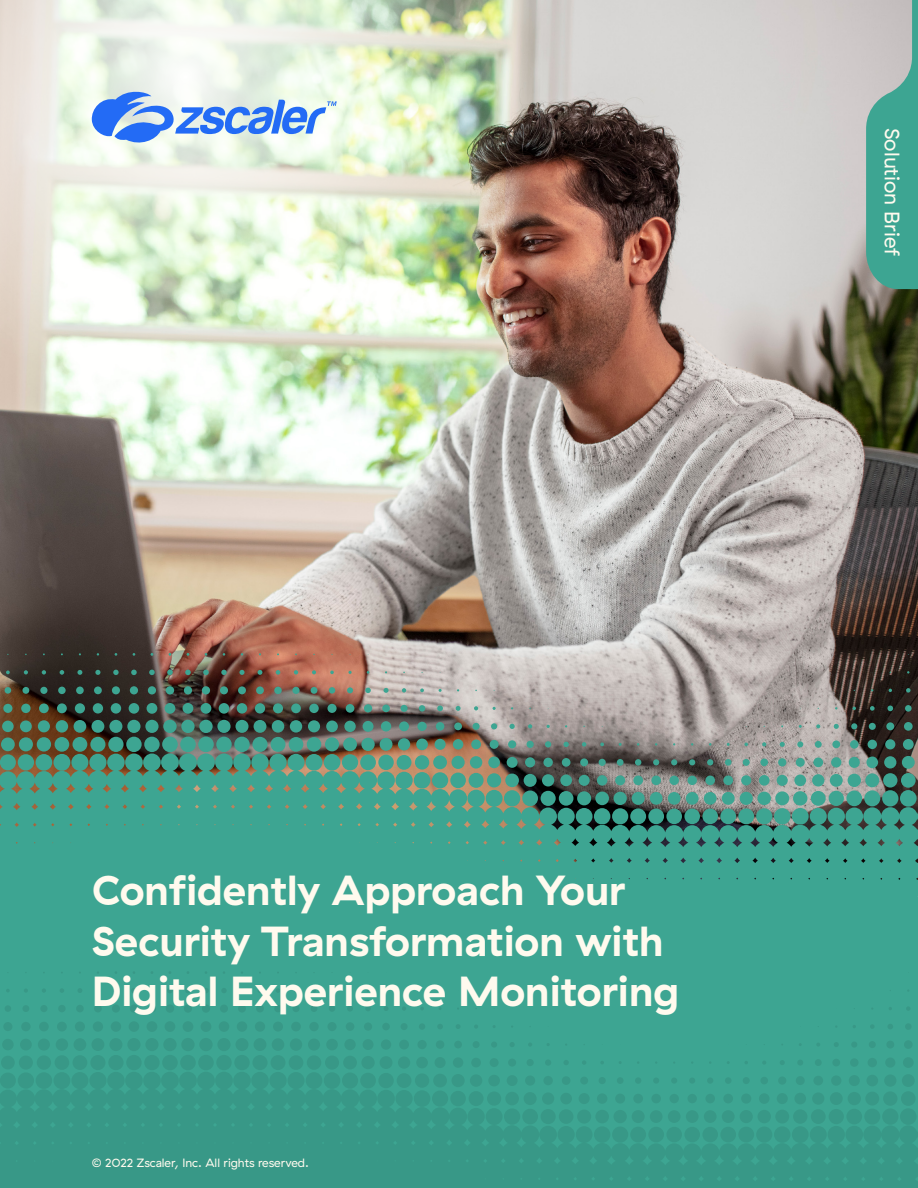
<style>
.page{position:relative;width:918px;height:1188px;background:#fff}
.page>*{position:absolute;margin:0;border:0;box-sizing:border-box;transform-origin:0 0}
.t1{font:700 42px/50.4px "GT Haptik ZS";color:#fffaee}
.t2{font:21px "GT Haptik ZS";color:#fffaee}
.t3{font:12px "GT Haptik ZS";color:#fffaee}
</style>
<div class="page">
<img style="left:0;top:0;width:918px;height:438px">
<svg style="left:866px;top:0;width:52px;height:289px;background:#66ad9f"></svg>
<img style="left:0;top:438px;width:918px;height:516px">
<svg style="left:0;top:954px;width:918px;height:234px;background:#3a9f8d"></svg>
<img style="left:0;top:0;width:514px;height:405px">
<svg style="left:91px;top:88px;width:246px;height:58px"></svg>
<p class="t2" style="left:904px;top:128px;width:129px;rotate:90deg">Solution Brief</p>
<p class="t1" style="left:92px;top:865px;width:589px">Confidently Approach Your<br>Security Transformation with<br>Digital Experience Monitoring</p>
<p class="t3" style="left:92px;top:1156px;width:219px">© 2022 Zscaler, Inc. All rights reserved.</p>
</div>
